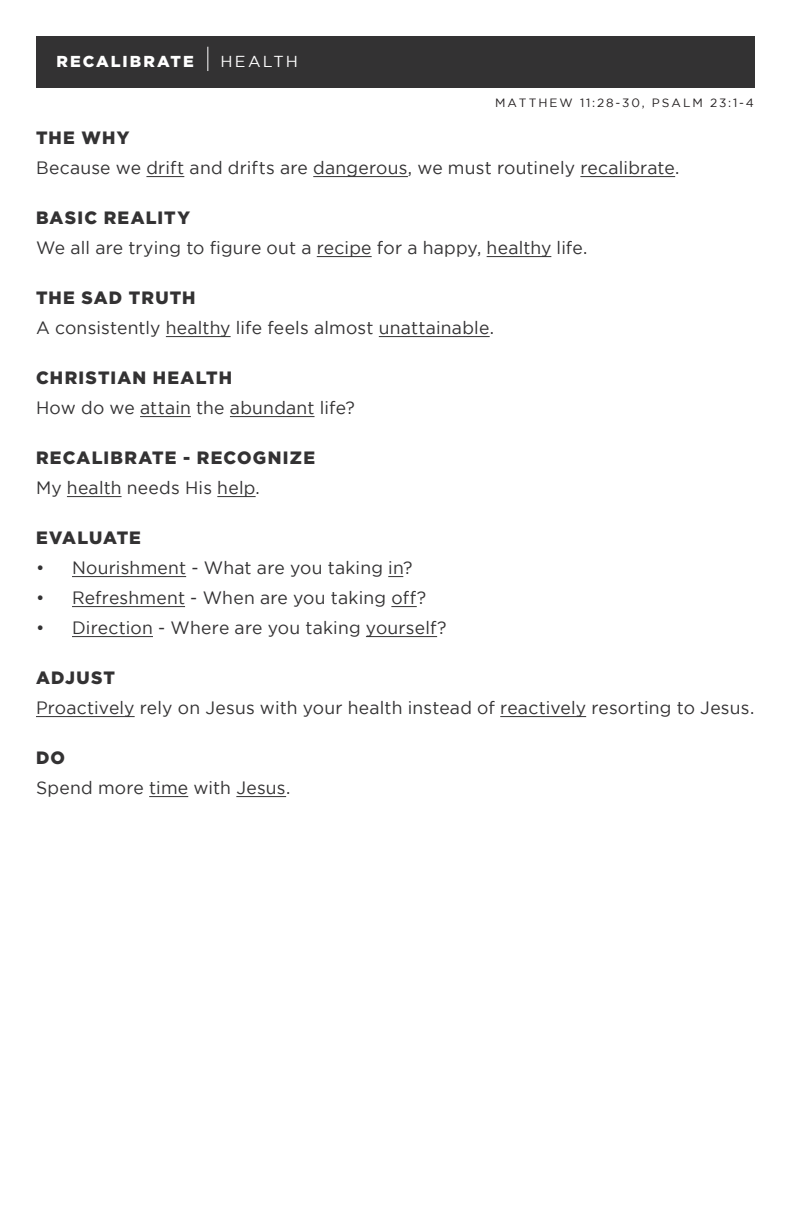
<style>
.page{position:relative;width:792px;height:1224px;background:#fff}
.page>*{position:absolute;margin:0;border:0;box-sizing:border-box;transform-origin:0 0}
.t1{font:17.8px "Gotham";letter-spacing:.015em;color:#333233}
.t2{font:900 17.8px "Gotham";letter-spacing:.065em;color:#333233}
.t3{font:900 15.8px "Gotham";letter-spacing:.12em;color:#fff}
.t4{font:15.8px "Gotham";letter-spacing:.135em;color:#fff}
.t5{font:12px "Gotham";letter-spacing:.165em;color:#231f20}
</style>
<div class="page">
<div style="left:36px;top:36px;width:719px;height:52px;background:#333233"></div>
<svg style="left:207px;top:47px;width:1px;height:24px"></svg>
<hr style="left:146px;top:176px;width:38px;height:1px;background:#333233">
<hr style="left:313px;top:176px;width:95px;height:1px;background:#333233">
<hr style="left:580px;top:176px;width:95px;height:1px;background:#333233">
<hr style="left:317px;top:256px;width:55px;height:1px;background:#333233">
<hr style="left:487px;top:256px;width:64px;height:1px;background:#333233">
<hr style="left:166px;top:336px;width:65px;height:1px;background:#333233">
<hr style="left:379px;top:336px;width:111px;height:1px;background:#333233">
<hr style="left:140px;top:416px;width:51px;height:1px;background:#333233">
<hr style="left:230px;top:416px;width:85px;height:1px;background:#333233">
<hr style="left:67px;top:496px;width:55px;height:1px;background:#333233">
<hr style="left:217px;top:496px;width:39px;height:1px;background:#333233">
<hr style="left:72px;top:576px;width:114px;height:1px;background:#333233">
<svg style="left:388px;top:576px;width:15px;height:1px"></svg>
<hr style="left:72px;top:606px;width:113px;height:1px;background:#333233">
<svg style="left:391px;top:606px;width:26px;height:1px"></svg>
<hr style="left:72px;top:636px;width:81px;height:1px;background:#333233">
<hr style="left:366px;top:636px;width:71px;height:1px;background:#333233">
<hr style="left:36px;top:716px;width:99px;height:1px;background:#333233">
<hr style="left:500px;top:716px;width:86px;height:1px;background:#333233">
<hr style="left:149px;top:796px;width:39px;height:1px;background:#333233">
<hr style="left:236px;top:796px;width:50px;height:1px;background:#333233">
<p class="t3" style="left:57px;top:52px;width:139px">RECALIBRATE</p>
<p class="t4" style="left:221px;top:53px;width:79px">HEALTH</p>
<p class="t5" style="left:495px;top:96px;width:260px">MATTHEW 11:28-30, PSALM 23:1-4</p>
<p class="t2" style="left:36px;top:128px;width:95px">THE WHY</p>
<p class="t1" style="left:36px;top:158px;width:645px">Because we drift and drifts are dangerous, we must routinely recalibrate.</p>
<p class="t2" style="left:36px;top:208px;width:156px">BASIC REALITY</p>
<p class="t1" style="left:36px;top:238px;width:553px">We all are trying to figure out a recipe for a happy, healthy life.</p>
<p class="t2" style="left:36px;top:288px;width:161px">THE SAD TRUTH</p>
<p class="t1" style="left:36px;top:318px;width:459px">A consistently healthy life feels almost unattainable.</p>
<p class="t2" style="left:36px;top:368px;width:198px">CHRISTIAN HEALTH</p>
<p class="t1" style="left:36px;top:398px;width:321px">How do we attain the abundant life?</p>
<p class="t2" style="left:36px;top:448px;width:281px">RECALIBRATE - RECOGNIZE</p>
<p class="t1" style="left:36px;top:478px;width:225px">My health needs His help.</p>
<p class="t2" style="left:36px;top:528px;width:106px">EVALUATE</p>
<p class="t1" style="left:36px;top:558px;width:378px">• Nourishment - What are you taking in?</p>
<p class="t1" style="left:36px;top:588px;width:392px">• Refreshment - When are you taking off?</p>
<p class="t1" style="left:36px;top:618px;width:412px">• Direction - Where are you taking yourself?</p>
<p class="t2" style="left:36px;top:668px;width:81px">ADJUST</p>
<p class="t1" style="left:36px;top:698px;width:720px">Proactively rely on Jesus with your health instead of reactively resorting to Jesus.</p>
<p class="t2" style="left:36px;top:748px;width:31px">DO</p>
<p class="t1" style="left:36px;top:778px;width:256px">Spend more time with Jesus.</p>
</div>
